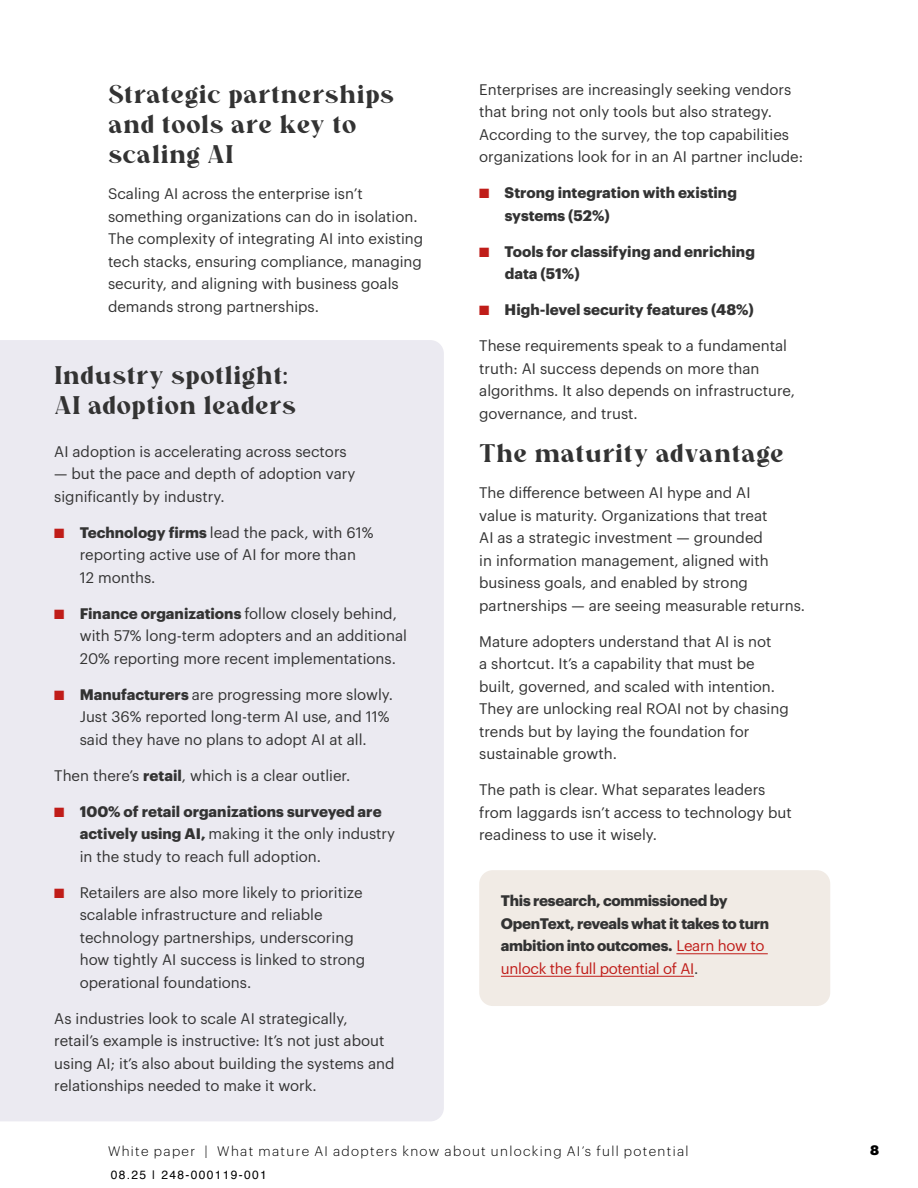
<style>
.page{position:relative;width:918px;height:1188px;background:#fff}
.page>*{position:absolute;margin:0;border:0;box-sizing:border-box;transform-origin:0 0}
.t1{font:700 25.5px/30px "Regis";color:#333}
.t2{font:15px/22.5px "Graphik";color:#333}
.t3{font:700 15px/22.5px "Graphik";letter-spacing:-.01em;color:#333}
.t4{font:300 13.5px "Graphik";letter-spacing:.1em;color:#000}
.t5{font:900 13.5px "Graphik";color:#000}
.t6{font:12px "Helvetica";letter-spacing:.115em;color:#000}
.s1{color:#c01d19}
.s2{font-weight:700}
.s3{font-weight:400;color:#c01d19}
.s4{font-weight:400}
</style>
<div class="page">
<div style="left:0;top:340px;width:444px;height:781px;background:#ebeaf1"></div>
<div style="left:479px;top:870px;width:351px;height:136px;background:#f1ebe5;border-radius:14px"></div>
<hr style="left:676px;top:953px;width:92px;height:1px;background:#c01d19">
<hr style="left:501px;top:976px;width:193px;height:1px;background:#c01d19">
<h2 class="t1" style="left:108px;top:79px;width:288px">Strategic partnerships and tools are key to scaling AI</h2>
<p class="t2" style="left:108px;top:181px;width:317px">Scaling AI across the enterprise isn’t something organizations can do in isolation.<br>The complexity of integrating AI into existing tech stacks, ensuring compliance, managing security, and aligning with business goals demands strong partnerships.</p>
<h2 class="t1" style="left:54px;top:360px;width:243px">Industry spotlight:<br>AI adoption leaders</h2>
<p class="t2" style="left:54px;top:439px;width:294px">AI adoption is accelerating across sectors</p>
<p class="t2" style="left:54px;top:461px;width:303px">— but the pace and depth of adoption vary significantly by industry.</p>
<p class="t2" style="left:80px;top:520px;width:295px;text-indent:-26px"><span class="s1">■</span> <span class="s2">Technology firms</span> lead the pack, with 61% reporting active use of AI for more than<br>12 months.</p>
<p class="t2" style="left:80px;top:601px;width:329px;text-indent:-26px"><span class="s1">■</span> <span class="s2">Finance organizations</span> follow closely behind, with 57% long-term adopters and an additional<br>20% reporting more recent implementations.</p>
<p class="t2" style="left:80px;top:682px;width:315px;text-indent:-26px"><span class="s1">■</span> <span class="s2">Manufacturers</span> are progressing more slowly.<br>Just 36% reported long-term AI use, and 11% said they have no plans to adopt AI at all.</p>
<p class="t2" style="left:54px;top:763px;width:298px">Then there’s <span class="s2">retail</span>, which is a clear outlier.</p>
<p class="t2" style="left:80px;top:799px;width:317px;text-indent:-26px"><span class="s1">■</span> <span class="s2">100% of retail organizations surveyed are actively using AI,</span> making it the only industry in the study to reach full adoption.</p>
<p class="t2" style="left:80px;top:880px;width:287px;text-indent:-26px"><span class="s1">■</span> Retailers are also more likely to prioritize scalable infrastructure and reliable technology partnerships, underscoring how tightly AI success is linked to strong operational foundations.</p>
<p class="t2" style="left:54px;top:1006px;width:342px">As industries look to scale AI strategically, retail’s example is instructive: It’s not just about using AI; it’s also about building the systems and relationships needed to make it work.</p>
<p class="t2" style="left:479px;top:77px;width:325px">Enterprises are increasingly seeking vendors that bring not only tools but also strategy.<br>According to the survey, the top capabilities organizations look for in an AI partner include:</p>
<p class="t3" style="left:505px;top:180px;width:234px;text-indent:-26px"><span class="s1">■</span> Strong integration with existing systems (52%)</p>
<p class="t3" style="left:505px;top:239px;width:252px;text-indent:-26px"><span class="s1">■</span> Tools for classifying and enriching data (51%)</p>
<p class="t3" style="left:479px;top:297px;width:276px"><span class="s1">■</span> High-level security features (48%)</p>
<p class="t2" style="left:479px;top:333px;width:317px">These requirements speak to a fundamental truth: AI success depends on more than algorithms. It also depends on infrastructure, governance, and trust.</p>
<h2 class="t1" style="left:479px;top:438px;width:307px">The maturity advantage</h2>
<p class="t2" style="left:479px;top:480px;width:327px">The diference between AI hype and AI<br>value is maturity. Organizations that treat<br>AI as a strategic investment — grounded<br>in information management, aligned with business goals, and enabled by strong partnerships — are seeing measurable returns.</p>
<p class="t2" style="left:479px;top:629px;width:311px">Mature adopters understand that AI is not<br>a shortcut. It’s a capability that must be built, governed, and scaled with intention.<br>They are unlocking real ROAI not by chasing trends but by laying the foundation for sustainable growth.</p>
<p class="t2" style="left:479px;top:777px;width:314px">The path is clear. What separates leaders from laggards isn’t access to technology but readiness to use it wisely.</p>
<p class="t3" style="left:501px;top:888px;width:270px">This research, commissioned by OpenText, reveals what it takes to turn ambition into outcomes. <span class="s3">Learn how to unlock the full potential of AI</span><span class="s4">.</span></p>
<p class="t4" style="left:108px;top:1141px;width:582px">White paper | What mature AI adopters know about unlocking AI’s full potential</p>
<p class="t5" style="left:870px;top:1140px;width:10px">8</p>
<p class="t6" style="left:111px;top:1166px;width:158px">08.25 | 248-000119-001</p>
</div>
